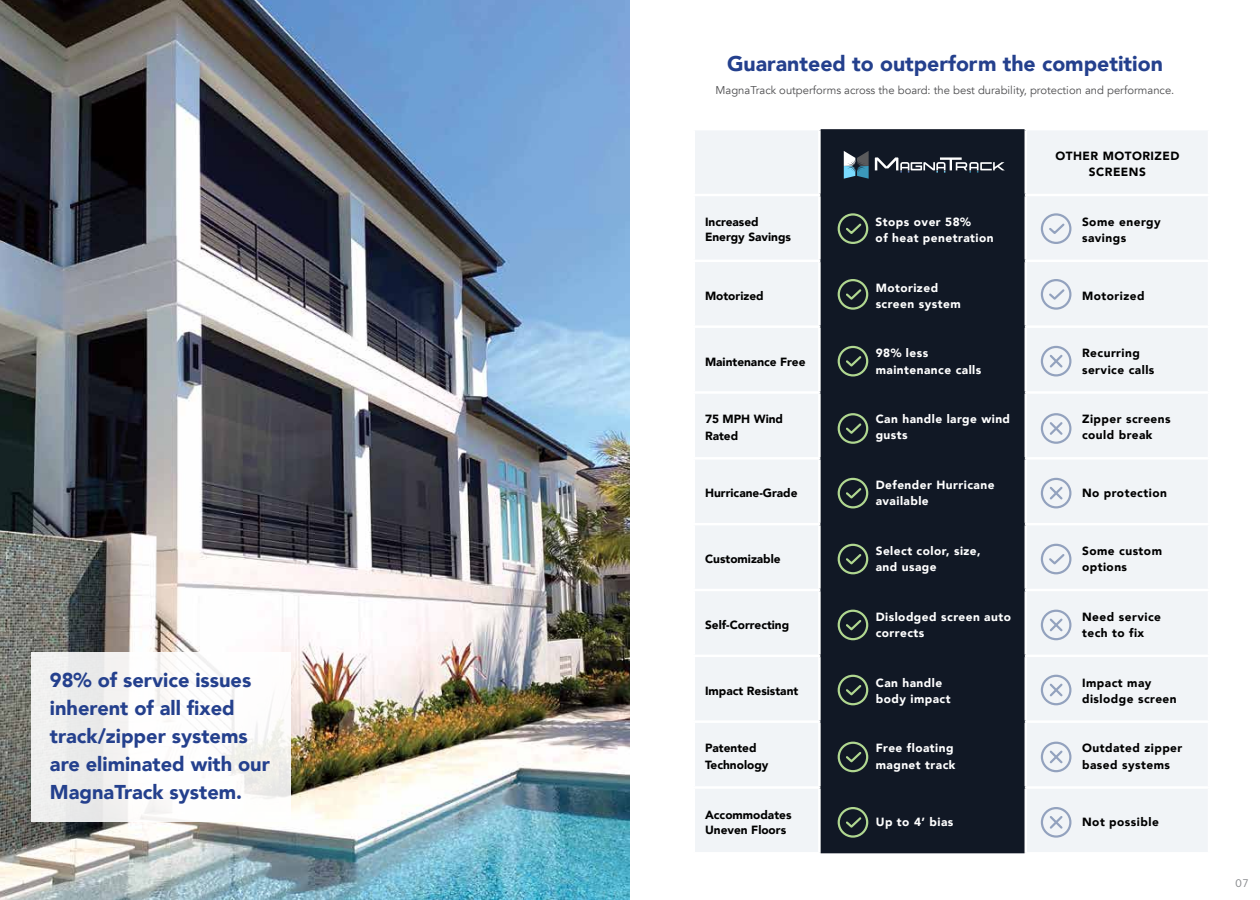
<style>
.page{position:relative;width:1260px;height:900px;background:#fff}
.page>*{position:absolute;margin:0;border:0;box-sizing:border-box;transform-origin:0 0}
.t1{font:900 21.25px "Avenir";color:#24408d}
.t2{font:900 20px/28px "Avenir";color:#24408d}
.t3{font:900 11.88px/16.2px "Avenir";letter-spacing:.04em;color:#fff}
.t4{font:900 11.88px/16.2px "Avenir";letter-spacing:.04em;color:#000}
.t5{font:900 11.88px/15px "Avenir";color:#000}
.t6{font:11.25px "Avenir";color:#4d4d4f}
.t7{font:11.25px "Camphor Std";color:#888a8d}
</style>
<div class="page">
<img style="left:0;top:0;width:630px;height:900px">
<svg style="left:31px;top:653px;width:259px;height:169px;fill:#f7f6f5"></svg>
<div style="left:695px;top:131px;width:513px;height:721px;background:#f1f4f7"></div>
<div style="left:821px;top:129px;width:204px;height:724px;background:#111825"></div>
<hr style="left:818px;top:130px;width:3px;height:64px;background:#fff">
<hr style="left:1025px;top:130px;width:2px;height:64px;background:#fff">
<hr style="left:693px;top:194px;width:128px;height:2px;background:#fff">
<hr style="left:1025px;top:194px;width:185px;height:2px;background:#fff">
<hr style="left:693px;top:260px;width:128px;height:2px;background:#fff">
<hr style="left:818px;top:262px;width:3px;height:63px;background:#fff">
<hr style="left:1025px;top:260px;width:185px;height:2px;background:#fff">
<hr style="left:1025px;top:262px;width:2px;height:63px;background:#fff">
<hr style="left:693px;top:325px;width:128px;height:3px;background:#fff">
<hr style="left:818px;top:328px;width:3px;height:63px;background:#fff">
<hr style="left:1025px;top:325px;width:185px;height:3px;background:#fff">
<hr style="left:1025px;top:328px;width:2px;height:63px;background:#fff">
<hr style="left:693px;top:391px;width:128px;height:3px;background:#fff">
<hr style="left:818px;top:394px;width:3px;height:63px;background:#fff">
<hr style="left:1025px;top:391px;width:185px;height:3px;background:#fff">
<hr style="left:1025px;top:394px;width:2px;height:63px;background:#fff">
<hr style="left:693px;top:457px;width:128px;height:3px;background:#fff">
<hr style="left:818px;top:460px;width:3px;height:63px;background:#fff">
<hr style="left:1025px;top:457px;width:185px;height:3px;background:#fff">
<hr style="left:1025px;top:460px;width:2px;height:63px;background:#fff">
<hr style="left:693px;top:523px;width:128px;height:2px;background:#fff">
<hr style="left:818px;top:525px;width:3px;height:64px;background:#fff">
<hr style="left:1025px;top:523px;width:185px;height:2px;background:#fff">
<hr style="left:1025px;top:525px;width:2px;height:64px;background:#fff">
<hr style="left:693px;top:589px;width:128px;height:2px;background:#fff">
<hr style="left:818px;top:591px;width:3px;height:64px;background:#fff">
<hr style="left:1025px;top:589px;width:185px;height:2px;background:#fff">
<hr style="left:1025px;top:591px;width:2px;height:64px;background:#fff">
<hr style="left:693px;top:655px;width:128px;height:2px;background:#fff">
<hr style="left:818px;top:657px;width:3px;height:63px;background:#fff">
<hr style="left:1025px;top:655px;width:185px;height:2px;background:#fff">
<hr style="left:1025px;top:657px;width:2px;height:63px;background:#fff">
<hr style="left:693px;top:720px;width:128px;height:3px;background:#fff">
<hr style="left:818px;top:723px;width:3px;height:63px;background:#fff">
<hr style="left:1025px;top:720px;width:185px;height:3px;background:#fff">
<hr style="left:1025px;top:723px;width:2px;height:63px;background:#fff">
<hr style="left:693px;top:786px;width:128px;height:3px;background:#fff">
<hr style="left:818px;top:789px;width:3px;height:63px;background:#fff">
<hr style="left:1025px;top:786px;width:185px;height:3px;background:#fff">
<hr style="left:1025px;top:789px;width:2px;height:63px;background:#fff">
<hr style="left:821px;top:194px;width:204px;height:2px;background:#111825">
<hr style="left:821px;top:260px;width:204px;height:2px;background:#111825">
<hr style="left:821px;top:325px;width:204px;height:3px;background:#111825">
<hr style="left:821px;top:391px;width:204px;height:3px;background:#111825">
<hr style="left:821px;top:457px;width:204px;height:3px;background:#111825">
<hr style="left:821px;top:523px;width:204px;height:2px;background:#111825">
<hr style="left:821px;top:589px;width:204px;height:2px;background:#111825">
<hr style="left:821px;top:655px;width:204px;height:2px;background:#111825">
<hr style="left:821px;top:720px;width:204px;height:3px;background:#111825">
<hr style="left:821px;top:786px;width:204px;height:3px;background:#111825">
<svg style="left:875px;top:157px;width:130px;height:16px;background:#535862"></svg>
<svg style="left:844px;top:151px;width:25px;height:28px"></svg>
<svg style="left:695px;top:195px;width:513px;height:66px"></svg>
<div style="left:1041px;top:213px;width:30px;height:31px;border:2px solid #93a2be;border-radius:50%"></div>
<div style="left:1041px;top:346px;width:30px;height:31px;border:2px solid #93a2be;border-radius:50%"></div>
<svg style="left:1048px;top:353px;width:17px;height:17px"></svg>
<div style="left:1041px;top:413px;width:30px;height:31px;border:2px solid #93a2be;border-radius:50%"></div>
<svg style="left:1048px;top:420px;width:17px;height:17px"></svg>
<div style="left:1041px;top:478px;width:30px;height:30px;border:2px solid #93a2be;border-radius:50%"></div>
<svg style="left:1048px;top:485px;width:17px;height:17px"></svg>
<div style="left:1041px;top:610px;width:30px;height:30px;border:2px solid #93a2be;border-radius:50%"></div>
<svg style="left:1048px;top:617px;width:17px;height:16px"></svg>
<div style="left:1041px;top:675px;width:30px;height:30px;border:2px solid #93a2be;border-radius:50%"></div>
<svg style="left:1048px;top:682px;width:17px;height:16px"></svg>
<div style="left:1041px;top:742px;width:30px;height:30px;border:2px solid #93a2be;border-radius:50%"></div>
<svg style="left:1048px;top:749px;width:17px;height:16px"></svg>
<div style="left:1041px;top:807px;width:30px;height:31px;border:2px solid #93a2be;border-radius:50%"></div>
<svg style="left:1048px;top:814px;width:17px;height:17px"></svg>
<svg style="left:844px;top:354px;width:19px;height:14px"></svg>
<div style="left:838px;top:346px;width:30px;height:31px;border:2px solid #b0d790;border-radius:50%"></div>
<svg style="left:844px;top:486px;width:19px;height:14px"></svg>
<div style="left:838px;top:478px;width:30px;height:30px;border:2px solid #b0d790;border-radius:50%"></div>
<svg style="left:844px;top:287px;width:19px;height:15px"></svg>
<div style="left:838px;top:279px;width:30px;height:31px;border:2px solid #b0d790;border-radius:50%"></div>
<svg style="left:1047px;top:287px;width:20px;height:15px"></svg>
<div style="left:1041px;top:279px;width:30px;height:31px;border:2px solid #93a2be;border-radius:50%"></div>
<svg style="left:844px;top:421px;width:19px;height:15px"></svg>
<div style="left:838px;top:413px;width:30px;height:31px;border:2px solid #b0d790;border-radius:50%"></div>
<svg style="left:844px;top:552px;width:19px;height:14px"></svg>
<div style="left:838px;top:544px;width:30px;height:30px;border:2px solid #b0d790;border-radius:50%"></div>
<svg style="left:1047px;top:552px;width:20px;height:14px"></svg>
<div style="left:1041px;top:544px;width:30px;height:30px;border:2px solid #93a2be;border-radius:50%"></div>
<svg style="left:844px;top:618px;width:19px;height:14px"></svg>
<div style="left:838px;top:610px;width:30px;height:30px;border:2px solid #b0d790;border-radius:50%"></div>
<svg style="left:844px;top:683px;width:19px;height:14px"></svg>
<div style="left:838px;top:675px;width:30px;height:30px;border:2px solid #b0d790;border-radius:50%"></div>
<svg style="left:844px;top:750px;width:19px;height:14px"></svg>
<div style="left:838px;top:742px;width:30px;height:30px;border:2px solid #b0d790;border-radius:50%"></div>
<svg style="left:844px;top:815px;width:19px;height:15px"></svg>
<div style="left:838px;top:807px;width:30px;height:31px;border:2px solid #b0d790;border-radius:50%"></div>
<h2 class="t2" style="left:50px;top:668px;width:221px">98% of service issues inherent of all fixed track/zipper systems are eliminated with our<br>MagnaTrack system.</h2>
<h1 class="t1" style="left:727px;top:55px;width:437px">Guaranteed to outperform the competition</h1>
<p class="t6" style="left:716px;top:85px;width:460px">MagnaTrack outperforms across the board: the best durability, protection and performance.</p>
<p class="t4" style="left:1055px;top:149px;width:126px;text-align:center">OTHER MOTORIZED<br>SCREENS</p>
<p class="t5" style="left:705px;top:216px;width:88px">Increased<br>Energy Savings</p>
<p class="t3" style="left:876px;top:214px;width:120px">Stops over 58%<br>of heat penetration</p>
<p class="t4" style="left:1082px;top:214px;width:80px">Some energy savings</p>
<p class="t5" style="left:705px;top:289px;width:60px">Motorized</p>
<p class="t3" style="left:876px;top:280px;width:87px">Motorized screen system</p>
<p class="t4" style="left:1082px;top:288px;width:64px">Motorized</p>
<p class="t5" style="left:705px;top:355px;width:102px">Maintenance Free</p>
<p class="t3" style="left:876px;top:346px;width:107px">98% less maintenance calls</p>
<p class="t4" style="left:1082px;top:346px;width:74px">Recurring service calls</p>
<p class="t5" style="left:705px;top:411px;width:80px;line-height:17.5px">75 MPH Wind<br>Rated</p>
<p class="t3" style="left:876px;top:412px;width:136px">Can handle large wind gusts</p>
<p class="t4" style="left:1082px;top:412px;width:90px">Zipper screens could break</p>
<p class="t5" style="left:705px;top:487px;width:94px">Hurricane-Grade</p>
<p class="t3" style="left:876px;top:478px;width:120px">Defender Hurricane available</p>
<p class="t4" style="left:1082px;top:486px;width:86px">No protection</p>
<p class="t5" style="left:705px;top:552px;width:77px">Customizable</p>
<p class="t3" style="left:876px;top:544px;width:107px">Select color, size, and usage</p>
<p class="t4" style="left:1082px;top:544px;width:81px">Some custom options</p>
<p class="t5" style="left:705px;top:618px;width:86px">Self-Correcting</p>
<p class="t3" style="left:876px;top:609px;width:137px">Dislodged screen auto corrects</p>
<p class="t4" style="left:1082px;top:609px;width:80px">Need service tech to fix</p>
<p class="t5" style="left:705px;top:684px;width:95px">Impact Resistant</p>
<p class="t3" style="left:876px;top:675px;width:76px">Can handle body impact</p>
<p class="t4" style="left:1082px;top:675px;width:96px">Impact may dislodge screen</p>
<p class="t5" style="left:705px;top:740px;width:65px;line-height:17.5px">Patented<br>Technology</p>
<p class="t3" style="left:876px;top:741px;width:81px">Free floating magnet track</p>
<p class="t4" style="left:1082px;top:741px;width:102px">Outdated zipper based systems</p>
<p class="t5" style="left:705px;top:808px;width:88px">Accommodates<br>Uneven Floors</p>
<p class="t3" style="left:876px;top:815px;width:79px">Up to 4’ bias</p>
<p class="t4" style="left:1082px;top:815px;width:78px">Not possible</p>
<p class="t7" style="left:1236px;top:876px;width:15px">07</p>
</div>
